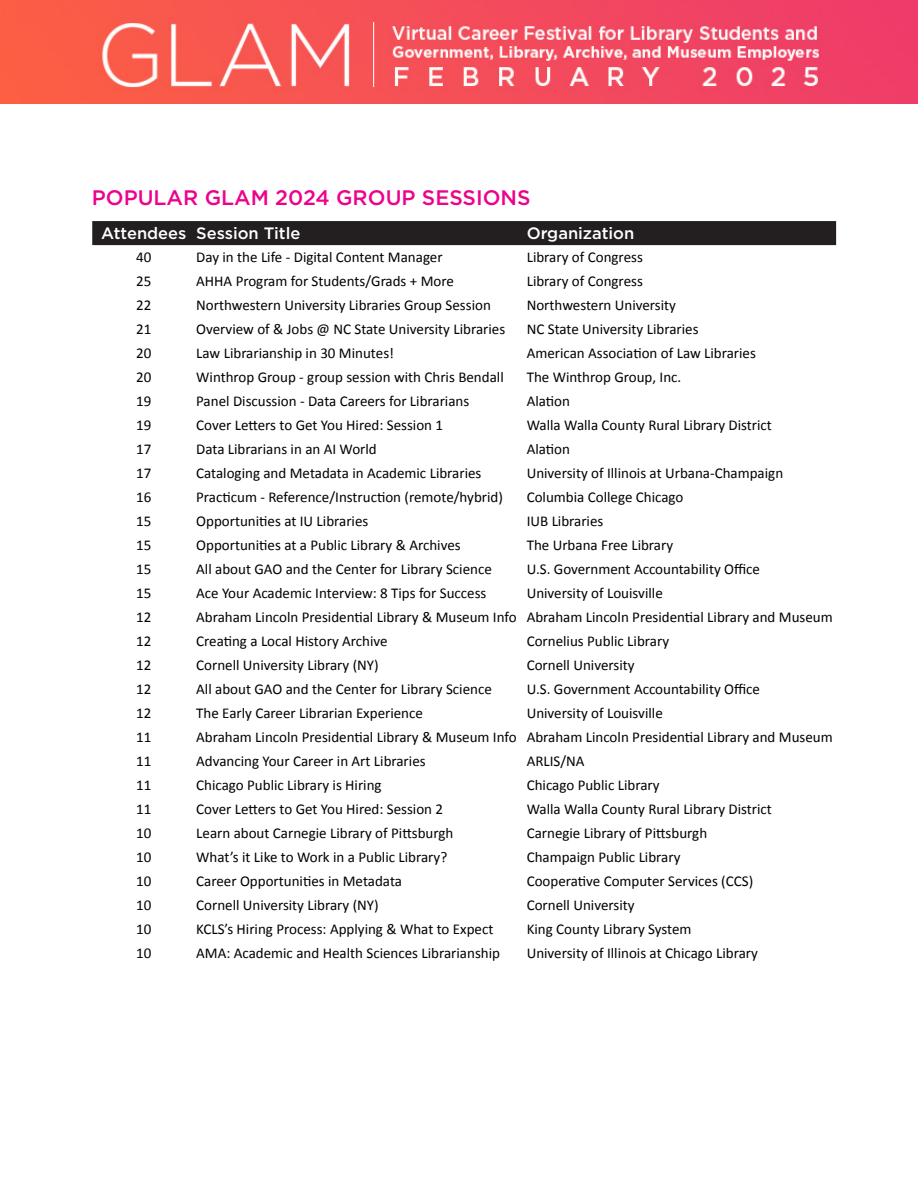
<style>
.page{position:relative;width:918px;height:1188px;background:#fff}
.page>*{position:absolute;margin:0;border:0;box-sizing:border-box;transform-origin:0 0}
.Head{font:500 21px "Gotham";color:#ed028c}
.sub_subhead{font:500 16.5px "Gotham";color:#fff}
.Numbers{font:15px "Calibri";color:#000}
</style>
<div class="page">
<img style="left:0;top:0;width:918px;height:104px">
<div style="left:92px;top:221px;width:744px;height:24px;background:#231f20"></div>
<p class="Head" style="left:92px;top:186px;width:440px">POPULAR GLAM 2024 GROUP SESSIONS</p>
<p class="sub_subhead" style="left:101px;top:224px;width:87px">Attendees</p>
<p class="sub_subhead" style="left:196px;top:224px;width:106px">Session Title</p>
<p class="sub_subhead" style="left:527px;top:224px;width:109px">Organization</p>
<p class="Numbers" style="left:136px;top:247px;width:17px">40</p>
<p class="Numbers" style="left:196px;top:247px;width:248px">Day in the Life - Digital Content Manager</p>
<p class="Numbers" style="left:527px;top:247px;width:118px">Library of Congress</p>
<p class="Numbers" style="left:136px;top:271px;width:17px">25</p>
<p class="Numbers" style="left:196px;top:271px;width:259px">AHHA Program for Students/Grads + More</p>
<p class="Numbers" style="left:527px;top:271px;width:118px">Library of Congress</p>
<p class="Numbers" style="left:136px;top:295px;width:17px">22</p>
<p class="Numbers" style="left:196px;top:295px;width:296px">Northwestern University Libraries Group Session</p>
<p class="Numbers" style="left:527px;top:295px;width:151px">Northwestern University</p>
<p class="Numbers" style="left:136px;top:319px;width:17px">21</p>
<p class="Numbers" style="left:196px;top:319px;width:311px">Overview of &amp; Jobs @ NC State University Libraries</p>
<p class="Numbers" style="left:527px;top:319px;width:173px">NC State University Libraries</p>
<p class="Numbers" style="left:136px;top:343px;width:17px">20</p>
<p class="Numbers" style="left:196px;top:343px;width:199px">Law Librarianship in 30 Minutes!</p>
<p class="Numbers" style="left:527px;top:343px;width:231px">American Association of Law Libraries</p>
<p class="Numbers" style="left:136px;top:367px;width:17px">20</p>
<p class="Numbers" style="left:196px;top:367px;width:309px">Winthrop Group - group session with Chris Bendall</p>
<p class="Numbers" style="left:527px;top:367px;width:156px">The Winthrop Group, Inc.</p>
<p class="Numbers" style="left:136px;top:391px;width:17px">19</p>
<p class="Numbers" style="left:196px;top:391px;width:275px">Panel Discussion - Data Careers for Librarians</p>
<p class="Numbers" style="left:527px;top:391px;width:45px">Alation</p>
<p class="Numbers" style="left:136px;top:415px;width:17px">19</p>
<p class="Numbers" style="left:196px;top:415px;width:248px">Cover Letters to Get You Hired: Session 1</p>
<p class="Numbers" style="left:527px;top:415px;width:247px">Walla Walla County Rural Library District</p>
<p class="Numbers" style="left:136px;top:439px;width:17px">17</p>
<p class="Numbers" style="left:196px;top:439px;width:182px">Data Librarians in an AI World</p>
<p class="Numbers" style="left:527px;top:439px;width:45px">Alation</p>
<p class="Numbers" style="left:136px;top:463px;width:17px">17</p>
<p class="Numbers" style="left:196px;top:463px;width:287px">Cataloging and Metadata in Academic Libraries</p>
<p class="Numbers" style="left:527px;top:463px;width:258px">University of Illinois at Urbana-Champaign</p>
<p class="Numbers" style="left:136px;top:487px;width:17px">16</p>
<p class="Numbers" style="left:196px;top:487px;width:308px">Practicum - Reference/Instruction (remote/hybrid)</p>
<p class="Numbers" style="left:527px;top:487px;width:158px">Columbia College Chicago</p>
<p class="Numbers" style="left:136px;top:511px;width:17px">15</p>
<p class="Numbers" style="left:196px;top:511px;width:174px">Opportunities at IU Libraries</p>
<p class="Numbers" style="left:527px;top:511px;width:78px">IUB Libraries</p>
<p class="Numbers" style="left:136px;top:535px;width:17px">15</p>
<p class="Numbers" style="left:196px;top:535px;width:266px">Opportunities at a Public Library &amp; Archives</p>
<p class="Numbers" style="left:527px;top:535px;width:148px">The Urbana Free Library</p>
<p class="Numbers" style="left:136px;top:559px;width:17px">15</p>
<p class="Numbers" style="left:196px;top:559px;width:297px">All about GAO and the Center for Library Science</p>
<p class="Numbers" style="left:527px;top:559px;width:235px">U.S. Government Accountability Office</p>
<p class="Numbers" style="left:136px;top:583px;width:17px">15</p>
<p class="Numbers" style="left:196px;top:583px;width:292px">Ace Your Academic Interview: 8 Tips for Success</p>
<p class="Numbers" style="left:527px;top:583px;width:138px">University of Louisville</p>
<p class="Numbers" style="left:136px;top:607px;width:17px">12</p>
<p class="Numbers" style="left:196px;top:607px;width:322px">Abraham Lincoln Presidential Library &amp; Museum Info</p>
<p class="Numbers" style="left:527px;top:607px;width:308px">Abraham Lincoln Presidential Library and Museum</p>
<p class="Numbers" style="left:136px;top:631px;width:17px">12</p>
<p class="Numbers" style="left:196px;top:631px;width:193px">Creating a Local History Archive</p>
<p class="Numbers" style="left:527px;top:631px;width:144px">Cornelius Public Library</p>
<p class="Numbers" style="left:136px;top:655px;width:17px">12</p>
<p class="Numbers" style="left:196px;top:655px;width:184px">Cornell University Library (NY)</p>
<p class="Numbers" style="left:527px;top:655px;width:109px">Cornell University</p>
<p class="Numbers" style="left:136px;top:679px;width:17px">12</p>
<p class="Numbers" style="left:196px;top:679px;width:297px">All about GAO and the Center for Library Science</p>
<p class="Numbers" style="left:527px;top:679px;width:235px">U.S. Government Accountability Office</p>
<p class="Numbers" style="left:136px;top:703px;width:17px">12</p>
<p class="Numbers" style="left:196px;top:703px;width:228px">The Early Career Librarian Experience</p>
<p class="Numbers" style="left:527px;top:703px;width:138px">University of Louisville</p>
<p class="Numbers" style="left:136px;top:727px;width:17px">11</p>
<p class="Numbers" style="left:196px;top:727px;width:322px">Abraham Lincoln Presidential Library &amp; Museum Info</p>
<p class="Numbers" style="left:527px;top:727px;width:308px">Abraham Lincoln Presidential Library and Museum</p>
<p class="Numbers" style="left:136px;top:751px;width:17px">11</p>
<p class="Numbers" style="left:196px;top:751px;width:231px">Advancing Your Career in Art Libraries</p>
<p class="Numbers" style="left:527px;top:751px;width:59px">ARLIS/NA</p>
<p class="Numbers" style="left:136px;top:775px;width:17px">11</p>
<p class="Numbers" style="left:196px;top:775px;width:187px">Chicago Public Library is Hiring</p>
<p class="Numbers" style="left:527px;top:775px;width:134px">Chicago Public Library</p>
<p class="Numbers" style="left:136px;top:799px;width:17px">11</p>
<p class="Numbers" style="left:196px;top:799px;width:248px">Cover Letters to Get You Hired: Session 2</p>
<p class="Numbers" style="left:527px;top:799px;width:247px">Walla Walla County Rural Library District</p>
<p class="Numbers" style="left:136px;top:823px;width:17px">10</p>
<p class="Numbers" style="left:196px;top:823px;width:259px">Learn about Carnegie Library of Pittsburgh</p>
<p class="Numbers" style="left:527px;top:823px;width:182px">Carnegie Library of Pittsburgh</p>
<p class="Numbers" style="left:136px;top:847px;width:17px">10</p>
<p class="Numbers" style="left:196px;top:847px;width:253px">What’s it Like to Work in a Public Library?</p>
<p class="Numbers" style="left:527px;top:847px;width:155px">Champaign Public Library</p>
<p class="Numbers" style="left:136px;top:871px;width:17px">10</p>
<p class="Numbers" style="left:196px;top:871px;width:207px">Career Opportunities in Metadata</p>
<p class="Numbers" style="left:527px;top:871px;width:228px">Cooperative Computer Services (CCS)</p>
<p class="Numbers" style="left:136px;top:895px;width:17px">10</p>
<p class="Numbers" style="left:196px;top:895px;width:184px">Cornell University Library (NY)</p>
<p class="Numbers" style="left:527px;top:895px;width:109px">Cornell University</p>
<p class="Numbers" style="left:136px;top:919px;width:17px">10</p>
<p class="Numbers" style="left:196px;top:919px;width:299px">KCLS’s Hiring Process: Applying &amp; What to Expect</p>
<p class="Numbers" style="left:527px;top:919px;width:166px">King County Library System</p>
<p class="Numbers" style="left:136px;top:943px;width:17px">10</p>
<p class="Numbers" style="left:196px;top:943px;width:305px">AMA: Academic and Health Sciences Librarianship</p>
<p class="Numbers" style="left:527px;top:943px;width:233px">University of Illinois at Chicago Library</p>
</div>
